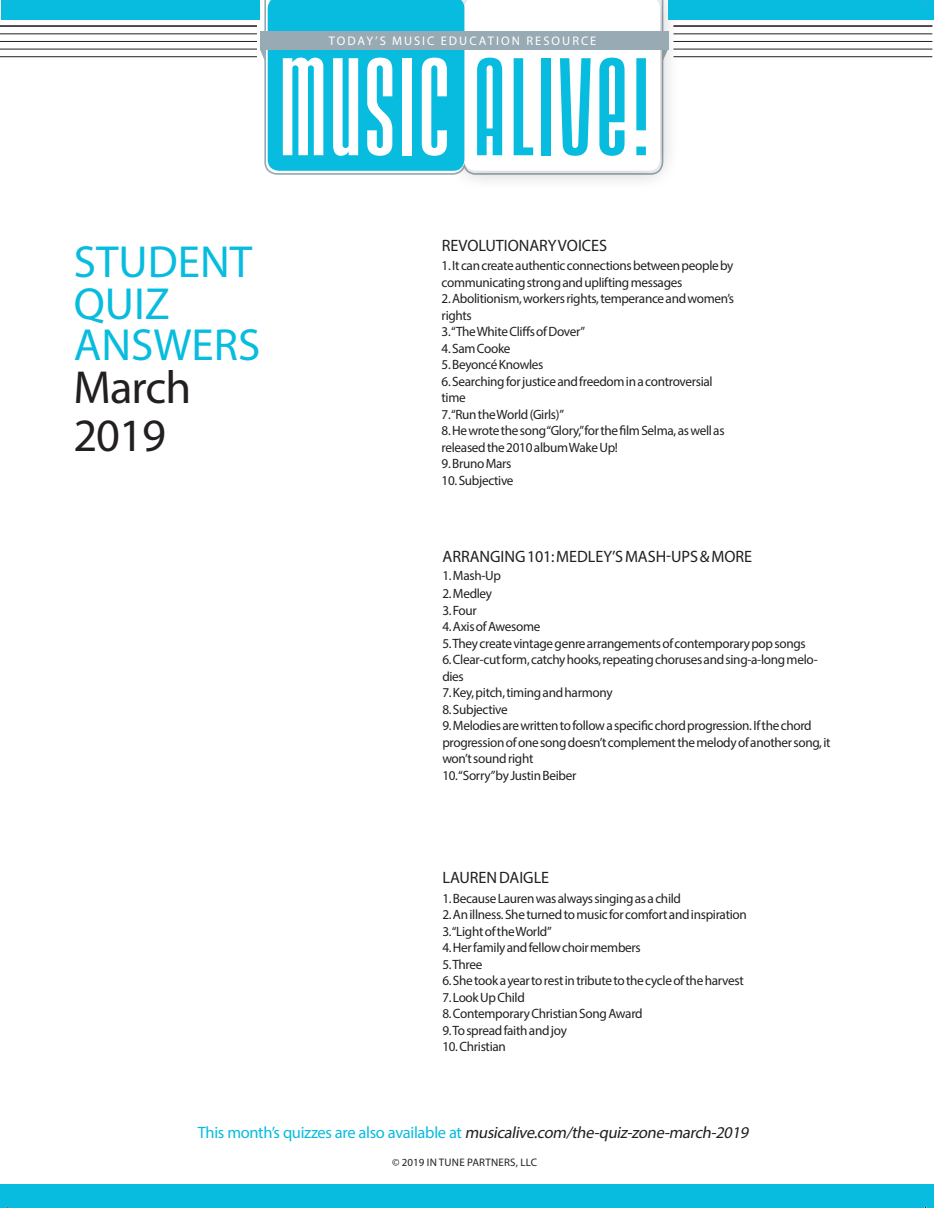
<style>
.page{position:relative;width:934px;height:1208px;background:#fff}
.page>*{position:absolute;margin:0;border:0;box-sizing:border-box;transform-origin:0 0}
.t1{font:46.5px/47.7px "Myriad Pro";letter-spacing:-.02em;color:#231f20}
.t2{font:45.15px/41.1px "Myriad Pro";color:#07bcde}
.t3{font:italic 16.5px "Myriad Pro";color:#231f20}
.t4{font:16.5px "Myriad Pro";letter-spacing:-.005em;color:#231f20}
.t5{font:13.5px/16.5px "Myriad Pro";letter-spacing:-.025em;color:#231f20}
.t6{font:12.45px "Myriad Pro";letter-spacing:.16em;color:#fff}
.t7{font:10.95px "Myriad Pro";letter-spacing:.02em;color:#231f20}
.s1{font-style:normal;color:#07bcde}
</style>
<div class="page">
<hr style="left:0;top:25px;width:257px;height:1px;background:#231f20">
<hr style="left:673px;top:25px;width:259px;height:1px;background:#231f20">
<hr style="left:0;top:26px;width:257px;height:1px;background:#231f20">
<hr style="left:673px;top:26px;width:259px;height:1px;background:#231f20">
<hr style="left:0;top:33px;width:257px;height:1px;background:#231f20">
<hr style="left:673px;top:33px;width:259px;height:1px;background:#231f20">
<hr style="left:0;top:41px;width:257px;height:1px;background:#231f20">
<hr style="left:673px;top:41px;width:259px;height:1px;background:#231f20">
<hr style="left:0;top:49px;width:257px;height:1px;background:#231f20">
<hr style="left:673px;top:49px;width:259px;height:1px;background:#231f20">
<hr style="left:0;top:56px;width:257px;height:1px;background:#231f20">
<hr style="left:673px;top:56px;width:259px;height:1px;background:#231f20">
<div style="left:1px;top:0;width:259px;height:20px;background:#07bcde"></div>
<div style="left:444px;top:0;width:236px;height:191px;background:#231f20;opacity:.3"></div>
<div style="left:0;top:1184px;width:933px;height:24px;background:#07bcde"></div>
<div style="left:668px;top:0;width:265px;height:20px;background:#07bcde"></div>
<svg style="left:260px;top:0;width:408px;height:171px"></svg>
<div style="left:260px;top:31px;width:408px;height:18px;background:#98aab4"></div>
<p class="t6" style="left:329px;top:33px;width:269px">TODAY’S MUSIC EDUCATION RESOURCE</p>
<h2 class="t2" style="left:74px;top:241px;width:188px">STUDENT<br>QUIZ<br>ANSWERS</h2>
<h1 class="t1" style="left:73px;top:363px;width:119px">March<br>2019</h1>
<p class="t4" style="left:441px;top:235px;width:167px">REVOLUTIONARY VOICES</p>
<p class="t5" style="left:441px;top:257px;width:293px">1. It can create authentic connections between people by communicating strong and uplifting messages</p>
<p class="t5" style="left:441px;top:290px;width:294px">2. Abolitionism, workers rights, temperance and women’s rights</p>
<p class="t5" style="left:441px;top:323px;width:145px">3. “The White Cliffs of Dover”</p>
<p class="t5" style="left:441px;top:340px;width:70px">4. Sam Cooke</p>
<p class="t5" style="left:441px;top:356px;width:103px">5. Beyoncé Knowles</p>
<p class="t5" style="left:441px;top:373px;width:273px">6. Searching for justice and freedom in a controversial time</p>
<p class="t5" style="left:441px;top:406px;width:124px">7. “Run the World (Girls)”</p>
<p class="t5" style="left:441px;top:422px;width:284px">8. He wrote the song “Glory,” for the film Selma, as well as released the 2010 album Wake Up!</p>
<p class="t5" style="left:441px;top:455px;width:71px">9. Bruno Mars</p>
<p class="t5" style="left:441px;top:472px;width:73px">10. Subjective</p>
<p class="t4" style="left:442px;top:546px;width:311px">ARRANGING 101: MEDLEY’S MASH-UPS &amp; MORE</p>
<p class="t5" style="left:442px;top:567px;width:60px">1. Mash-Up</p>
<p class="t5" style="left:442px;top:585px;width:51px">2. Medley</p>
<p class="t5" style="left:442px;top:602px;width:36px">3. Four</p>
<p class="t5" style="left:442px;top:618px;width:100px">4. Axis of Awesome</p>
<p class="t5" style="left:442px;top:635px;width:365px">5. They create vintage genre arrangements of contemporary pop songs</p>
<p class="t5" style="left:442px;top:651px;width:377px">6. Clear-cut form, catchy hooks, repeating choruses and sing-a-long melo&shy;dies</p>
<p class="t5" style="left:442px;top:684px;width:172px">7. Key, pitch, timing and harmony</p>
<p class="t5" style="left:442px;top:701px;width:67px">8. Subjective</p>
<p class="t5" style="left:442px;top:717px;width:390px">9. Melodies are written to follow a specific chord progression. If the chord progression of one song doesn’t complement the melody of another song, it won’t sound right</p>
<p class="t5" style="left:442px;top:767px;width:135px">10. “Sorry” by Justin Beiber</p>
<p class="t4" style="left:442px;top:867px;width:108px">LAUREN DAIGLE</p>
<p class="t5" style="left:442px;top:890px;width:240px">1. Because Lauren was always singing as a child</p>
<p class="t5" style="left:442px;top:906px;width:306px">2. An illness. She turned to music for comfort and inspiration</p>
<p class="t5" style="left:442px;top:923px;width:111px">3. “Light of the World”</p>
<p class="t5" style="left:442px;top:939px;width:200px">4. Her family and fellow choir members</p>
<p class="t5" style="left:442px;top:956px;width:42px">5. Three</p>
<p class="t5" style="left:442px;top:972px;width:303px">6. She took a year to rest in tribute to the cycle of the harvest</p>
<p class="t5" style="left:442px;top:989px;width:84px">7. Look Up Child</p>
<p class="t5" style="left:442px;top:1005px;width:202px">8. Contemporary Christian Song Award</p>
<p class="t5" style="left:442px;top:1022px;width:126px">9. To spread faith and joy</p>
<p class="t5" style="left:442px;top:1038px;width:65px">10. Christian</p>
<p class="t3" style="left:198px;top:1122px;width:555px"><span class="s1">Th i s m o n t h’s q u i zzes a re a l s o ava i l a b l e at</span> musicalive.com/the-quiz-zone-march-2019</p>
<p class="t7" style="left:392px;top:1155px;width:146px">© 2019 IN TUNE PARTNERS, LLC</p>
</div>
